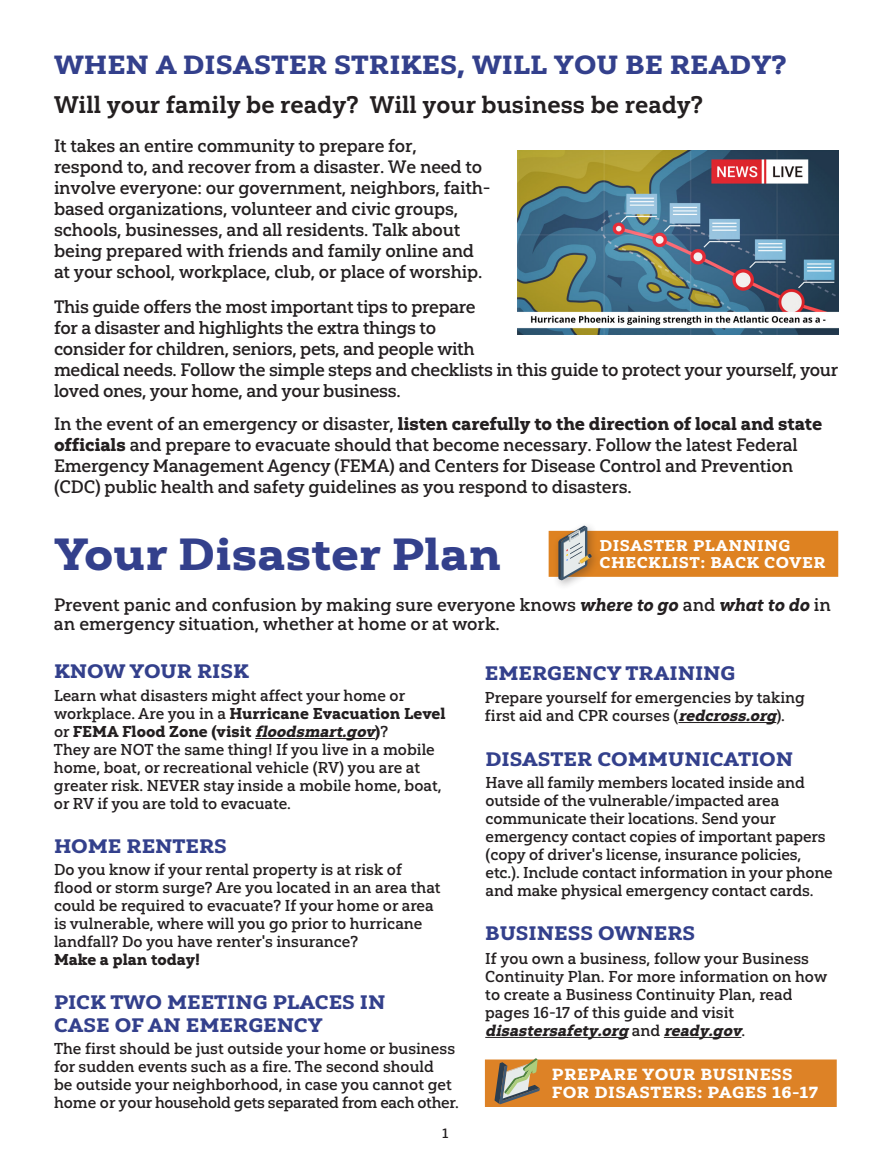
<style>
.page{position:relative;width:891px;height:1161px;background:#fff}
.page>*{position:absolute;margin:0;border:0;box-sizing:border-box;transform-origin:0 0}
.t1{font:900 expanded 45px "Yorkten Slab";color:#33408c}
.t2{font:900 expanded 26.25px "Yorkten Slab";color:#33408c}
.t3{font:24px "Yorkten Slab Nor Bol";color:#231f20}
.t4{font:900 expanded 19.5px/22.5px "Yorkten Slab";color:#33408c}
.t5{font:18px/21px "Yorkten Slab Nor Med";letter-spacing:-.01em;color:#231f20}
.t6{font:18px "Yorkten Slab Nor Bla";letter-spacing:-.01em;color:#231f20}
.t7{font:900 expanded 16.05px/17.7px "Yorkten Slab";letter-spacing:.03em;color:#fff}
.t8{font:15.75px/18px "Yorkten Slab Nor Med";color:#231f20}
.t9{font:15.75px/18px "Yorkten Slab Nor Bla";color:#231f20}
.t10{font:italic 15.75px "Yorkten Slab Nor Bla";color:#231f20}
.t11{font:900 expanded 15.6px/17.1px "Yorkten Slab";letter-spacing:.03em;color:#fff}
.t12{font:500 expanded 13.5px "Yorkten Slab";color:#231f20}
.s1{font-family:"Yorkten Slab Nor Med"}
.s2{font-family:"Yorkten Slab Nor Bla"}
.s3{font-family:"Yorkten Slab Nor Bla It"}
.s4{font-style:italic}
.s5{font-family:"Yorkten Slab Nor Bla";font-style:italic}
.s6{font-family:"Yorkten Slab Nor Med";font-style:normal}
</style>
<div class="page">
<img style="left:518px;top:151px;width:320px;height:184px">
<hr style="left:255px;top:738px;width:120px;height:1px;background:#231f20">
<hr style="left:678px;top:722px;width:98px;height:1px;background:#231f20">
<div style="left:485px;top:1060px;width:352px;height:47px;background:#dd8226"></div>
<svg style="left:495px;top:1058px;width:45px;height:46px"></svg>
<hr style="left:485px;top:1037px;width:143px;height:1px;background:#231f20">
<hr style="left:664px;top:1037px;width:77px;height:1px;background:#231f20">
<div style="left:549px;top:531px;width:289px;height:46px;background:#de8221"></div>
<div style="left:553px;top:521px;width:49px;height:70px;background:#231f20;opacity:.32"></div>
<svg style="left:559px;top:526px;width:33px;height:55px;background:#b5aa9b"></svg>
<h2 class="t2" style="left:54px;top:49px;width:734px">WHEN A DISASTER STRIKES, WILL YOU BE READY?</h2>
<h3 class="t3" style="left:54px;top:90px;width:651px">Will your family be ready? Will your business be ready?</h3>
<p class="t5" style="left:54px;top:135px;width:438px">It takes an entire community to prepare for, respond to, and recover from a disaster. We need to involve everyone: our government, neighbors, faith&shy;based organizations, volunteer and civic groups, schools, businesses, and all residents. Talk about being prepared with friends and family online and at your school, workplace, club, or place of worship.</p>
<p class="t5" style="left:54px;top:296px;width:786px">This guide offers the most important tips to prepare<br>for a disaster and highlights the extra things to<br>consider for children, seniors, pets, and people with<br>medical needs. Follow the simple steps and checklists in this guide to protect your yourself, your loved ones, your home, and your business.</p>
<p class="t6" style="left:54px;top:413px;width:770px"><span class="s1">In the event of an emergency or disaster,</span> listen carefully to the direction of local and state</p>
<p class="t5" style="left:54px;top:435px;width:745px"><span class="s2">officials</span> and prepare to evacuate should that become necessary. Follow the latest Federal<br>Emergency Management Agency (FEMA) and Centers for Disease Control and Prevention (CDC) public health and safety guidelines as you respond to disasters.</p>
<h1 class="t1" style="left:54px;top:526px;width:449px">Your Disaster Plan</h1>
<p class="t11" style="left:599px;top:536px;width:228px">DISASTER PLANNING<br>CHECKLIST: BACK COVER</p>
<p class="t5" style="left:54px;top:595px;width:778px;line-height:19.5px">Prevent panic and confusion by making sure everyone knows <span class="s3">where to go</span> and <span class="s3">what to do</span> in an emergency situation, whether at home or at work.</p>
<p class="t4" style="left:54px;top:660px;width:196px">KNOW YOUR RISK</p>
<p class="t8" style="left:54px;top:686px;width:353px">Learn what disasters might affect your home or</p>
<p class="t9" style="left:54px;top:704px;width:393px"><span class="s1">workplace. Are you in a</span> Hurricane Evacuation Level <span class="s1">or</span> FEMA Flood Zone (visit <span class="s4">floodsmart.gov</span>)<span class="s1">?</span></p>
<p class="t8" style="left:54px;top:740px;width:389px">They are NOT the same thing! If you live in a mobile home, boat, or recreational vehicle (RV) you are at greater risk. NEVER stay inside a mobile home, boat, or RV if you are told to evacuate.</p>
<p class="t4" style="left:54px;top:834px;width:174px">HOME RENTERS</p>
<p class="t8" style="left:54px;top:861px;width:388px">Do you know if your rental property is at risk of flood or storm surge? Are you located in an area that could be required to evacuate? If your home or area is vulnerable, where will you go prior to hurricane landfall? Do you have renter's insurance?</p>
<p class="t9" style="left:54px;top:951px;width:148px">Make a plan today!</p>
<p class="t4" style="left:54px;top:991px;width:333px">PICK TWO MEETING PLACES IN<br>CASE OF AN EMERGENCY</p>
<p class="t8" style="left:54px;top:1040px;width:406px">The first should be just outside your home or business for sudden events such as a fire. The second should<br>be outside your neighborhood, in case you cannot get home or your household gets separated from each other.</p>
<p class="t12" style="left:442px;top:1125px;width:8px">1</p>
<p class="t4" style="left:485px;top:662px;width:252px">EMERGENCY TRAINING</p>
<p class="t8" style="left:485px;top:688px;width:322px">Prepare yourself for emergencies by taking first aid and CPR courses (<span class="s5">redcross.org</span>).</p>
<p class="t4" style="left:486px;top:747px;width:309px">DISASTER COMMUNICATION</p>
<p class="t8" style="left:486px;top:774px;width:349px">Have all family members located inside and outside of the vulnerable/impacted area communicate their locations. Send your emergency contact copies of important papers (copy of driver's license, insurance policies, etc.). Include contact information in your phone and make physical emergency contact cards.</p>
<p class="t4" style="left:485px;top:922px;width:211px">BUSINESS OWNERS</p>
<p class="t8" style="left:485px;top:949px;width:344px">If you own a business, follow your Business Continuity Plan. For more information on how to create a Business Continuity Plan, read pages 16-17 of this guide and visit</p>
<p class="t10" style="left:485px;top:1021px;width:262px">disastersafety.org <span class="s6">a n d</span> ready.gov<span class="s6">.</span></p>
<p class="t7" style="left:552px;top:1065px;width:268px">PREPARE YOUR BUSINESS<br>FOR DISASTERS: PAGES 16-17</p>
</div>
